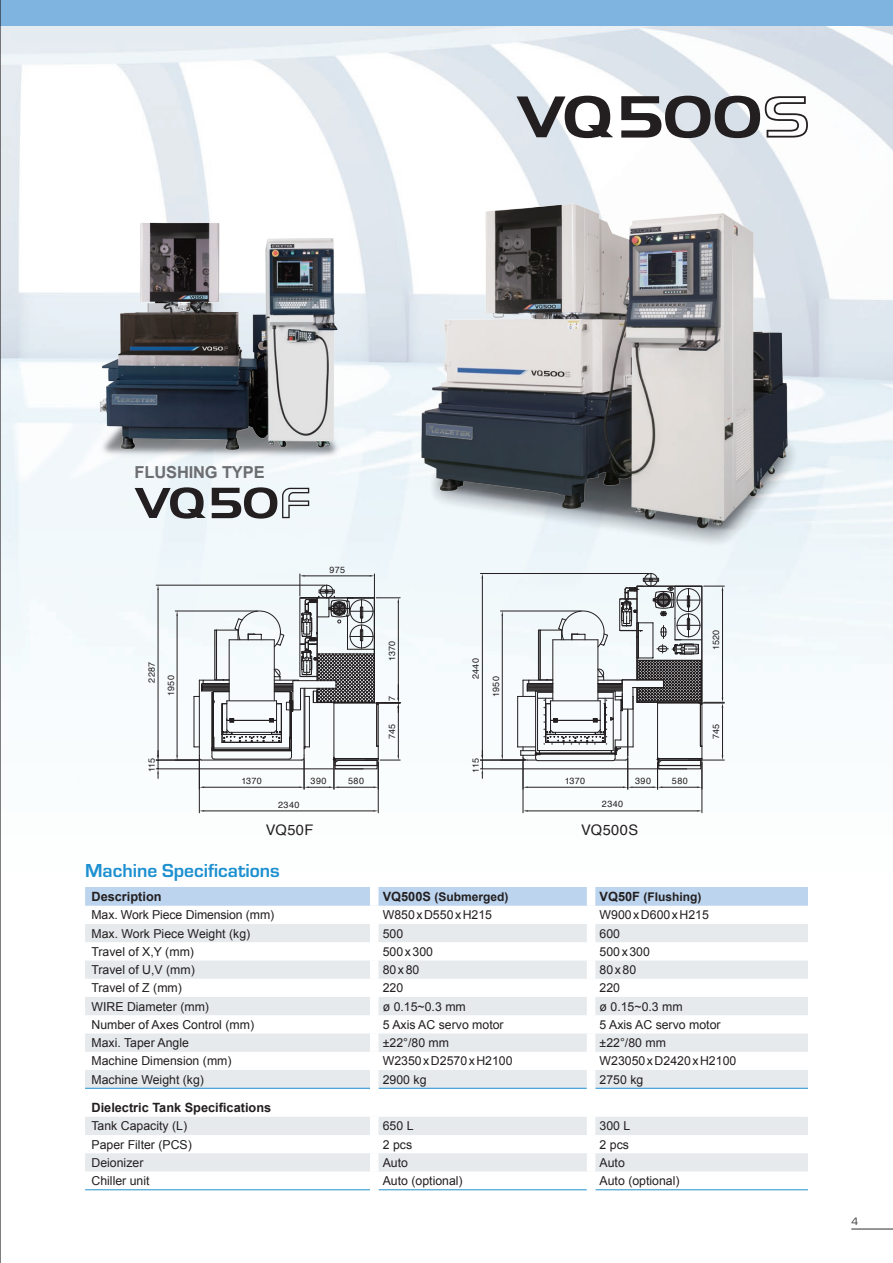
<style>
.page{position:relative;width:893px;height:1263px;background:#fff}
.page>*{position:absolute;margin:0;border:0;box-sizing:border-box;transform-origin:0 0}
.t1{font:700 19.5px "Eurostile T";color:#1d90d0}
.t2{font:700 16.5px "Arial";letter-spacing:-.01em;color:#6c6d70}
.t3{font:14.55px "Helvetica";letter-spacing:.03em;color:#231f20}
.t4{font:700 12.75px "Arial";color:#231f20}
.t5{font:12.3px "Arial";color:#231f20}
.t6{font:700 12px "Arial";color:#231f20}
.t7{font:10.95px "Eurostile";color:#312f30}
.t8{font:9px "Helvetica";letter-spacing:.04em;color:#231f20}
.s1{font-size:12.75px}
</style>
<div class="page">
<img style="left:1px;top:26px;width:892px;height:1203px">
<svg style="left:212px;top:487px;width:97px;height:32px"></svg>
<svg style="left:135px;top:487px;width:71px;height:32px"></svg>
<div style="left:0;top:0;width:893px;height:26px;background:#7fb3e0"></div>
<img style="left:409px;top:161px;width:411px;height:388px">
<img style="left:92px;top:207px;width:263px;height:263px">
<hr style="left:156px;top:585px;width:169px;height:1px;background:#231f20">
<hr style="left:158px;top:590px;width:1px;height:165px;background:#231f20">
<hr style="left:199px;top:758px;width:1px;height:55px;background:#231f20">
<hr style="left:378px;top:762px;width:1px;height:51px;background:#231f20">
<hr style="left:204px;top:811px;width:169px;height:1px;background:#231f20">
<hr style="left:156px;top:760px;width:44px;height:1px;background:#231f20">
<hr style="left:156px;top:768px;width:177px;height:1px;background:#231f20">
<svg style="left:157px;top:750px;width:2px;height:28px"></svg>
<svg style="left:175px;top:574px;width:225px;height:215px"></svg>
<hr style="left:523px;top:758px;width:1px;height:55px;background:#231f20">
<hr style="left:702px;top:762px;width:1px;height:51px;background:#231f20">
<hr style="left:528px;top:811px;width:169px;height:1px;background:#231f20">
<hr style="left:480px;top:573px;width:169px;height:1px;background:#231f20">
<hr style="left:482px;top:578px;width:1px;height:177px;background:#231f20">
<hr style="left:480px;top:760px;width:45px;height:1px;background:#231f20">
<hr style="left:480px;top:768px;width:177px;height:1px;background:#231f20">
<svg style="left:482px;top:755px;width:1px;height:23px"></svg>
<svg style="left:500px;top:573px;width:224px;height:216px"></svg>
<svg style="left:621px;top:96px;width:187px;height:42px"></svg>
<svg style="left:517px;top:96px;width:96px;height:42px"></svg>
<div style="left:85px;top:887px;width:723px;height:19px;background:#bcd4ee"></div>
<svg style="left:85px;top:924px;width:723px;height:211px;fill:#e6eaed"></svg>
<div style="left:85px;top:1153px;width:723px;height:18px;background:#e6eaed"></div>
<hr style="left:85px;top:1189px;width:285px;height:1px;background:#1d90d0">
<hr style="left:379px;top:1189px;width:208px;height:1px;background:#1d90d0">
<hr style="left:595px;top:1189px;width:213px;height:1px;background:#1d90d0">
<hr style="left:85px;top:1088px;width:285px;height:1px;background:#1d90d0">
<hr style="left:379px;top:1088px;width:208px;height:1px;background:#1d90d0">
<hr style="left:595px;top:1088px;width:213px;height:1px;background:#1d90d0">
<div style="left:804px;top:1098px;width:8px;height:19px;background:#fff"></div>
<div style="left:370px;top:887px;width:9px;height:19px;background:#fff"></div>
<div style="left:587px;top:887px;width:8px;height:19px;background:#fff"></div>
<div style="left:370px;top:906px;width:9px;height:18px;background:#fff"></div>
<div style="left:587px;top:906px;width:8px;height:18px;background:#fff"></div>
<div style="left:370px;top:924px;width:9px;height:18px;background:#fff"></div>
<div style="left:587px;top:924px;width:8px;height:18px;background:#fff"></div>
<div style="left:370px;top:942px;width:9px;height:18px;background:#fff"></div>
<div style="left:587px;top:942px;width:8px;height:18px;background:#fff"></div>
<div style="left:370px;top:960px;width:9px;height:19px;background:#fff"></div>
<div style="left:587px;top:960px;width:8px;height:19px;background:#fff"></div>
<div style="left:370px;top:979px;width:9px;height:18px;background:#fff"></div>
<div style="left:587px;top:979px;width:8px;height:18px;background:#fff"></div>
<div style="left:370px;top:997px;width:9px;height:18px;background:#fff"></div>
<div style="left:587px;top:997px;width:8px;height:18px;background:#fff"></div>
<div style="left:370px;top:1015px;width:9px;height:18px;background:#fff"></div>
<div style="left:587px;top:1015px;width:8px;height:18px;background:#fff"></div>
<div style="left:370px;top:1033px;width:9px;height:19px;background:#fff"></div>
<div style="left:587px;top:1033px;width:8px;height:19px;background:#fff"></div>
<div style="left:370px;top:1052px;width:9px;height:18px;background:#fff"></div>
<div style="left:587px;top:1052px;width:8px;height:18px;background:#fff"></div>
<div style="left:370px;top:1070px;width:9px;height:18px;background:#fff"></div>
<div style="left:587px;top:1070px;width:8px;height:18px;background:#fff"></div>
<div style="left:370px;top:1088px;width:9px;height:10px;background:#fff"></div>
<div style="left:587px;top:1088px;width:8px;height:10px;background:#fff"></div>
<div style="left:370px;top:1117px;width:9px;height:18px;background:#fff"></div>
<div style="left:587px;top:1117px;width:8px;height:18px;background:#fff"></div>
<div style="left:370px;top:1135px;width:9px;height:18px;background:#fff"></div>
<div style="left:587px;top:1135px;width:8px;height:18px;background:#fff"></div>
<div style="left:370px;top:1153px;width:9px;height:18px;background:#fff"></div>
<div style="left:587px;top:1153px;width:8px;height:18px;background:#fff"></div>
<div style="left:370px;top:1171px;width:9px;height:19px;background:#fff"></div>
<div style="left:587px;top:1171px;width:8px;height:19px;background:#fff"></div>
<div style="left:370px;top:1190px;width:9px;height:20px;background:#fff"></div>
<div style="left:587px;top:1190px;width:8px;height:20px;background:#fff"></div>
<hr style="left:851px;top:1229px;width:42px;height:1px;background:#312f30">
<hr style="left:0;top:0;width:1px;height:1263px;background:#231f20">
<p class="t8" style="left:244px;top:462px;width:21px">1120</p>
<h2 class="t2" style="left:135px;top:461px;width:132px">FLUSHING TYPE</h2>
<p class="t8" style="left:145px;top:683px;width:23px;rotate:-90deg">2287</p>
<p class="t8" style="left:164px;top:696px;width:22px;rotate:-90deg">1950</p>
<p class="t8" style="left:145px;top:772px;width:16px;rotate:-90deg">115</p>
<p class="t8" style="left:330px;top:562px;width:17px">975</p>
<p class="t8" style="left:241px;top:774px;width:22px">1370</p>
<p class="t8" style="left:348px;top:774px;width:17px">580</p>
<p class="t8" style="left:278px;top:797px;width:23px">2340</p>
<p class="t8" style="left:311px;top:774px;width:17px">390</p>
<p class="t8" style="left:385px;top:661px;width:22px;rotate:-90deg">1370</p>
<p class="t8" style="left:385px;top:701px;width:7px;rotate:-90deg">7</p>
<p class="t8" style="left:385px;top:739px;width:17px;rotate:-90deg">745</p>
<p class="t8" style="left:469px;top:679px;width:23px;rotate:-90deg">2440</p>
<p class="t8" style="left:489px;top:697px;width:22px;rotate:-90deg">1950</p>
<p class="t8" style="left:469px;top:772px;width:16px;rotate:-90deg">115</p>
<p class="t8" style="left:565px;top:774px;width:22px">1370</p>
<p class="t8" style="left:672px;top:774px;width:17px">580</p>
<p class="t8" style="left:602px;top:797px;width:23px">2340</p>
<p class="t8" style="left:635px;top:774px;width:17px">390</p>
<p class="t3" style="left:266px;top:818px;width:49px">VQ50F</p>
<p class="t3" style="left:581px;top:818px;width:58px">VQ500S</p>
<p class="t8" style="left:709px;top:650px;width:22px;rotate:-90deg">1520</p>
<p class="t8" style="left:709px;top:739px;width:17px;rotate:-90deg">745</p>
<h1 class="t1" style="left:85px;top:859px;width:196px">Machine Specifications</h1>
<p class="t4" style="left:91px;top:888px;width:72px">Description</p>
<p class="t6" style="left:383px;top:889px;width:127px"><span class="s1">VQ500S</span> (Submerged)</p>
<p class="t6" style="left:600px;top:889px;width:103px"><span class="s1">VQ50F</span> (Flushing)</p>
<p class="t5" style="left:91px;top:907px;width:184px">Max. Work Piece Dimension (mm)</p>
<p class="t5" style="left:383px;top:907px;width:111px">W850xD550xH215</p>
<p class="t5" style="left:600px;top:907px;width:111px">W900xD600xH215</p>
<p class="t5" style="left:91px;top:925px;width:160px">Max. Work Piece Weight (kg)</p>
<p class="t5" style="left:383px;top:925px;width:22px">500</p>
<p class="t5" style="left:600px;top:925px;width:22px">600</p>
<p class="t5" style="left:91px;top:943px;width:104px">Travel of X,Y (mm)</p>
<p class="t5" style="left:383px;top:943px;width:52px">500x300</p>
<p class="t5" style="left:600px;top:943px;width:52px">500x300</p>
<p class="t5" style="left:91px;top:962px;width:105px">Travel of U,V (mm)</p>
<p class="t5" style="left:383px;top:962px;width:38px">80x80</p>
<p class="t5" style="left:600px;top:962px;width:38px">80x80</p>
<p class="t5" style="left:91px;top:980px;width:92px">Travel of Z (mm)</p>
<p class="t5" style="left:383px;top:980px;width:22px">220</p>
<p class="t5" style="left:600px;top:980px;width:22px">220</p>
<p class="t5" style="left:91px;top:998px;width:119px">WIRE Diameter (mm)</p>
<p class="t5" style="left:383px;top:998px;width:85px">ø 0.15~0.3 mm</p>
<p class="t5" style="left:600px;top:998px;width:85px">ø 0.15~0.3 mm</p>
<p class="t5" style="left:91px;top:1016px;width:164px">Number of Axes Control (mm)</p>
<p class="t5" style="left:383px;top:1016px;width:122px">5 Axis AC servo motor</p>
<p class="t5" style="left:600px;top:1016px;width:122px">5 Axis AC servo motor</p>
<p class="t5" style="left:91px;top:1035px;width:99px">Maxi. Taper Angle</p>
<p class="t5" style="left:383px;top:1035px;width:68px">±22°/80 mm</p>
<p class="t5" style="left:600px;top:1035px;width:68px">±22°/80 mm</p>
<p class="t5" style="left:91px;top:1053px;width:142px">Machine Dimension (mm)</p>
<p class="t5" style="left:383px;top:1053px;width:131px">W2350xD2570xH2100</p>
<p class="t5" style="left:600px;top:1053px;width:138px">W23050xD2420xH2100</p>
<p class="t5" style="left:91px;top:1071px;width:114px">Machine Weight (kg)</p>
<p class="t5" style="left:383px;top:1071px;width:45px">2900 kg</p>
<p class="t5" style="left:600px;top:1071px;width:45px">2750 kg</p>
<p class="t4" style="left:91px;top:1099px;width:181px">Dielectric Tank Specifications</p>
<p class="t5" style="left:91px;top:1118px;width:97px">Tank Capacity (L)</p>
<p class="t5" style="left:383px;top:1118px;width:32px">650 L</p>
<p class="t5" style="left:600px;top:1118px;width:32px">300 L</p>
<p class="t5" style="left:91px;top:1136px;width:102px">Paper Filter (PCS)</p>
<p class="t5" style="left:383px;top:1136px;width:31px">2 pcs</p>
<p class="t5" style="left:600px;top:1136px;width:31px">2 pcs</p>
<p class="t5" style="left:91px;top:1154px;width:53px">Deionizer</p>
<p class="t5" style="left:383px;top:1154px;width:27px">Auto</p>
<p class="t5" style="left:600px;top:1154px;width:27px">Auto</p>
<p class="t5" style="left:91px;top:1173px;width:60px">Chiller unit</p>
<p class="t5" style="left:383px;top:1173px;width:81px">Auto (optional)</p>
<p class="t5" style="left:600px;top:1173px;width:81px">Auto (optional)</p>
<p class="t3" style="left:405px;top:1163px;width:56px">VQ100F</p>
<p class="t7" style="left:851px;top:1216px;width:8px">4</p>
</div>
